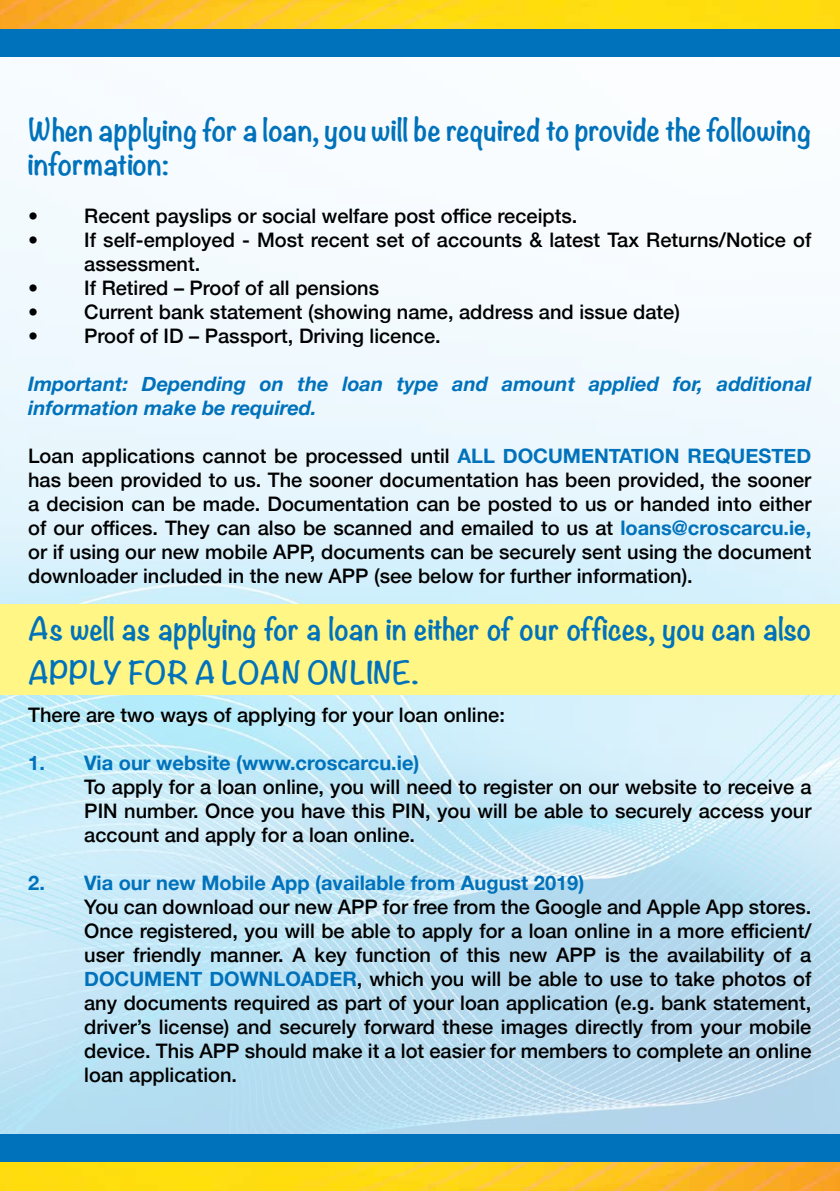
<style>
.page{position:relative;width:840px;height:1191px;background:#fff}
.page>*{position:absolute;margin:0;border:0;box-sizing:border-box;transform-origin:0 0}
.t1{font:700 28px/33.6px "Noteworthy";color:#0072bb}
.t2{font:500 20px/24px "Helvetica Neue";color:#000;text-align:justify}
.t3{font:italic 700 20px/24px "Helvetica Neue";color:#0072bb}
.t4{font:700 20px "Helvetica Neue";color:#0072bb}
.s1{font-weight:700;color:#0072bb}
</style>
<div class="page">
<img style="left:0;top:56px;width:839px;height:1078px">
<div style="left:0;top:604px;width:839px;height:90px;background:#fff685"></div>
<div style="left:0;top:1134px;width:839px;height:57px;background:#0072bb"></div>
<div style="left:0;top:0;width:839px;height:56px;background:#0072bb"></div>
<img style="left:0;top:1162px;width:839px;height:29px">
<img style="left:0;top:0;width:839px;height:28px">
<h1 class="t1" style="left:28px;top:112px;width:784px">When applying for a loan, you will be required to provide the following information:</h1>
<p class="t2" style="left:28px;top:202px;width:550px">• Recent payslips or social welfare post office receipts.</p>
<p class="t2" style="left:84px;top:226px;width:728px;text-indent:-56px">• If self-employed - Most recent set of accounts &amp; latest Tax Returns/Notice of assessment.</p>
<p class="t2" style="left:28px;top:274px;width:352px">• If Retired – Proof of all pensions</p>
<p class="t2" style="left:28px;top:298px;width:653px">• Current bank statement (showing name, address and issue date)</p>
<p class="t2" style="left:28px;top:322px;width:414px">• Proof of ID – Passport, Driving licence.</p>
<p class="t3" style="left:28px;top:372px;width:784px">Important: Depending on the loan type and amount applied for, additional information make be required.</p>
<p class="t2" style="left:28px;top:442px;width:784px">Loan applications cannot be processed until <span class="s1">ALL DOCUMENTATION REQUESTED </span>has been provided to us. The sooner documentation has been provided, the sooner a decision can be made. Documentation can be posted to us or handed into either of our offices. They can also be scanned and emailed to us at <span class="s1">loans@croscarcu.ie, </span>or if using our new mobile APP, documents can be securely sent using the document downloader included in the new APP (see below for further information).</p>
<h1 class="t1" style="left:28px;top:606px;width:784px;line-height:43.6px">As well as applying for a loan in either of our offices, you can also<br>APPLY FOR A LOAN ONLINE.</h1>
<p class="t2" style="left:28px;top:701px;width:478px">There are two ways of applying for your loan online:</p>
<p class="t4" style="left:28px;top:747px;width:392px">1. Via our website (www.croscarcu.ie)</p>
<p class="t2" style="left:84px;top:773px;width:728px">To apply for a loan online, you will need to register on our website to receive a PIN number. Once you have this PIN, you will be able to securely access your account and apply for a loan online.</p>
<p class="t4" style="left:28px;top:867px;width:557px">2. Via our new Mobile App (available from August 2019)</p>
<p class="t2" style="left:84px;top:893px;width:728px">You can download our new APP for free from the Google and Apple App stores.<br>Once registered, you will be able to apply for a loan online in a more efficient/ user friendly manner. A key function of this new APP is the availability of a <span class="s1">DOCUMENT DOWNLOADER</span>, which you will be able to use to take photos of any documents required as part of your loan application (e.g. bank statement, driver’s license) and securely forward these images directly from your mobile device. This APP should make it a lot easier for members to complete an online loan application.</p>
</div>
